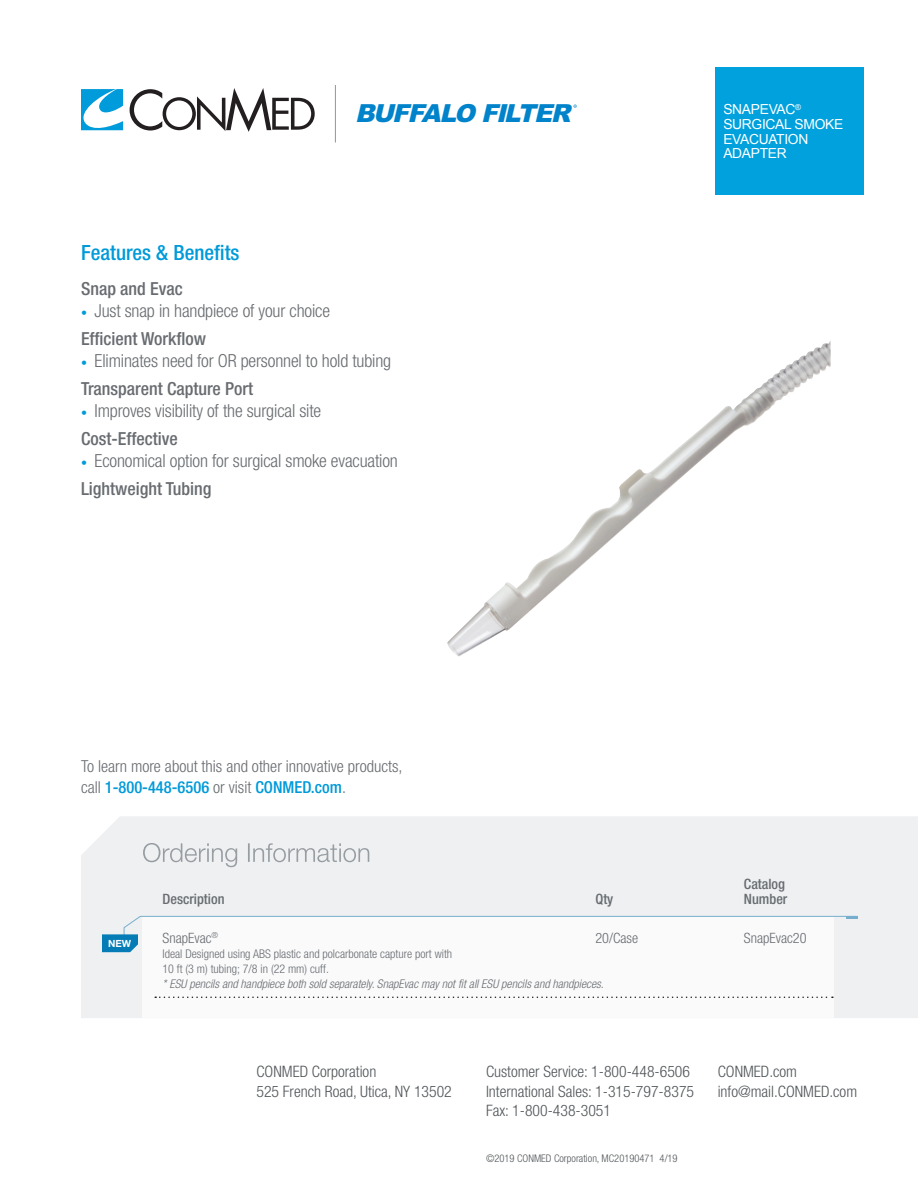
<style>
.page{position:relative;width:918px;height:1188px;background:#fff}
.page>*{position:absolute;margin:0;border:0;box-sizing:border-box;transform-origin:0 0}
.t1{font:italic 900 24.9px "Arial";color:#0083ca}
.t2{font:500 condensed 21px "Helvetica Neue LT Std";color:#009ad9}
.t3{font:300 condensed 18px/28.3px "Helvetica Neue LT Std";letter-spacing:-.01em;color:#686c70}
.t4{font:500 condensed 18px "Helvetica Neue LT Std";color:#686c70}
.t5{font:300 condensed 16.5px/21px "Helvetica Neue LT Std";color:#686c70}
.t6{font:300 condensed 15.75px/19.5px "Helvetica Neue LT Std";color:#515659}
.t7{font:500 condensed 14.25px "Helvetica Neue LT Std";color:#686c70}
.t8{font:300 condensed 14.25px "Helvetica Neue LT Std";color:#686c70}
.t9{font:13.8px/14.5px "Arial";letter-spacing:-.025em;color:#fff}
.t10{font:300 condensed 12px/15px "Helvetica Neue LT Std";color:#686c70}
.t11{font:italic 300 condensed 12px "Helvetica Neue LT Std";color:#686c70}
.t12{font:300 condensed 10.5px "Helvetica Neue LT Std";color:#515659}
.t13{font:700 9.9px "Helvetica Neue LT Std";color:#fff}
.s1{font-size:12px;color:#009bda}
.s2{font-weight:500}
.s3{font-weight:500;color:#009ad9}
</style>
<div class="page">
<svg style="left:130px;top:88px;width:185px;height:44px"></svg>
<svg style="left:81px;top:89px;width:42px;height:42px"></svg>
<svg style="left:573px;top:105px;width:4px;height:3px"></svg>
<hr style="left:335px;top:85px;width:1px;height:58px;background:#939598">
<div style="left:81px;top:816px;width:837px;height:202px;background:#eef0f2"></div>
<div style="left:142px;top:916px;width:691px;height:102px;background:#fafafb"></div>
<svg style="left:143px;top:843px;width:226px;height:24px;background:#dee0e3"></svg>
<svg style="left:102px;top:915px;width:756px;height:37px"></svg>
<svg style="left:155px;top:997px;width:678px;height:1px"></svg>
<div style="left:716px;top:68px;width:148px;height:127px;background:#00a1dc"></div>
<img style="left:447px;top:341px;width:384px;height:315px">
<h1 class="t1" style="left:355px;top:95px;width:225px">BUFFALO FILTER</h1>
<p class="t2" style="left:81px;top:240px;width:160px">Features &amp; Benefits</p>
<p class="t4" style="left:81px;top:278px;width:103px">Snap and Evac</p>
<p class="t3" style="left:81px;top:296px;width:251px"><span class="s1">•</span> Just snap in handpiece of your choice<br><span class="s2">Efficient Workflow</span></p>
<p class="t3" style="left:81px;top:346px;width:312px"><span class="s1">•</span> Eliminates need for OR personnel to hold tubing<br><span class="s2">Transparent Capture Port</span></p>
<p class="t3" style="left:81px;top:396px;width:242px"><span class="s1">•</span> Improves visibility of the surgical site<br><span class="s2">Cost-Effective</span></p>
<p class="t3" style="left:81px;top:446px;width:318px"><span class="s1">•</span> Economical option for surgical smoke evacuation<br><span class="s2">Lightweight Tubing</span></p>
<p class="t5" style="left:81px;top:756px;width:323px">To learn more about this and other innovative products, call <span class="s3">1-800-448-6506</span> or visit <span class="s3">CONMED.com</span>.</p>
<p class="t9" style="left:723px;top:102px;width:121px">SNAPEVAC<sup>®<br></sup>SURGICAL SMOKE<br>EVACUATION<br>ADAPTER</p>
<p class="t7" style="left:744px;top:875px;width:43px">Catalog</p>
<p class="t13" style="left:108px;top:937px;width:25px">NEW</p>
<p class="t7" style="left:163px;top:890px;width:64px">Description</p>
<p class="t7" style="left:595px;top:890px;width:19px">Qty</p>
<p class="t7" style="left:744px;top:890px;width:45px">Number</p>
<p class="t8" style="left:163px;top:930px;width:57px">SnapEvac<sup>®</sup></p>
<p class="t8" style="left:595px;top:930px;width:44px">20/Case</p>
<p class="t8" style="left:744px;top:930px;width:64px">SnapEvac20</p>
<p class="t10" style="left:163px;top:946px;width:291px">Ideal Designed using ABS plastic and polcarbonate capture port with<br>10 ft (3 m) tubing; 7/8 in (22 mm) cuff.</p>
<p class="t11" style="left:163px;top:977px;width:443px">* ESU pencils and handpiece both sold separately. SnapEvac may not fit all ESU pencils and handpieces.</p>
<p class="t6" style="left:256px;top:1062px;width:197px">CONMED Corporation<br>525 French Road, Utica, NY 13502</p>
<p class="t6" style="left:486px;top:1062px;width:210px">Customer Service: 1-800-448-6506<br>International Sales: 1-315-797-8375<br>Fax: 1-800-438-3051</p>
<p class="t6" style="left:718px;top:1062px;width:141px">CONMED.com info@mail.CONMED.com</p>
<p class="t12" style="left:486px;top:1152px;width:193px">©2019 CONMED Corporation, MC20190471 4/19</p>
</div>
